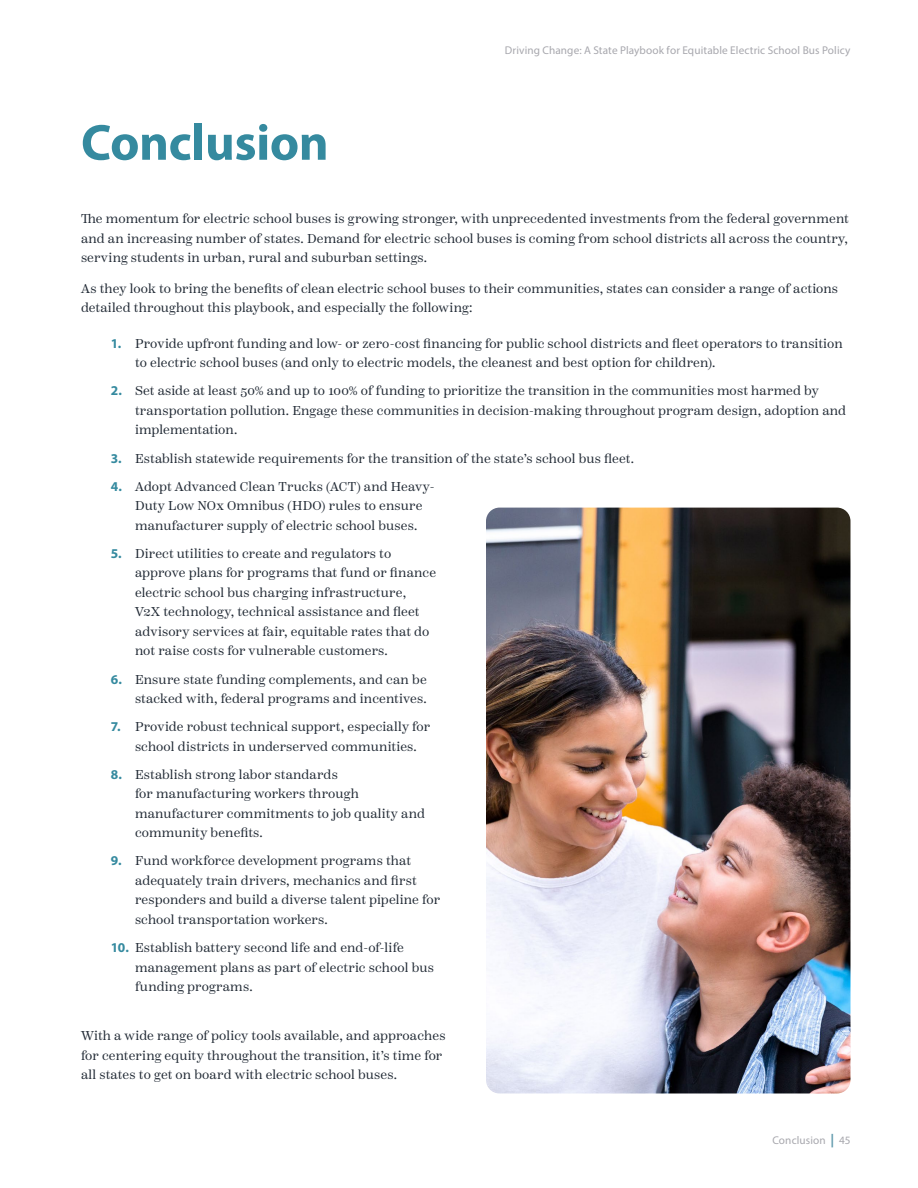
<style>
.page{position:relative;width:918px;height:1188px;background:#fff}
.page>*{position:absolute;margin:0;border:0;box-sizing:border-box;transform-origin:0 0}
.t1{font:700 51px "Myriad Pro";letter-spacing:-.01em;color:#358a9f}
.t2{font:12.75px/19.5px "Scotch Text";letter-spacing:.015em;color:#1e2732}
.t3{font:11.25px "Myriad Pro";letter-spacing:.01em;color:#a7a7ad}
.s1{font-family:"Myriad Pro";font-weight:700;font-size:13.5px;color:#358a9f}
.s2{font-weight:700;font-size:13.5px;color:#639bae}
</style>
<div class="page">
<img style="left:486px;top:508px;width:364px;height:585px">
<h1 class="t1" style="left:81px;top:109px;width:249px">Conclusion</h1>
<p class="t3" style="left:505px;top:43px;width:347px">Driving Change: A State Playbook for Equitable Electric School Bus Policy</p>
<p class="t2" style="left:81px;top:209px;width:769px;text-align:justify">The momentum for electric school buses is growing stronger, with unprecedented investments from the federal government and an increasing number of states. Demand for electric school buses is coming from school districts all across the country, serving students in urban, rural and suburban settings.</p>
<p class="t2" style="left:81px;top:279px;width:759px">As they look to bring the benefits of clean electric school buses to their communities, states can consider a range of actions detailed throughout this playbook, and especially the following:</p>
<p class="t2" style="left:135px;top:334px;width:709px;text-indent:-24px"><span class="s1">1.</span> Provide upfront funding and low- or zero-cost financing for public school districts and fleet operators to transition to electric school buses (and only to electric models, the cleanest and best option for children).</p>
<p class="t2" style="left:135px;top:381px;width:713px;text-indent:-24px"><span class="s1">2.</span> Set aside at least 50% and up to 100% of funding to prioritize the transition in the communities most harmed by transportation pollution. Engage these communities in decision-making throughout program design, adoption and implementation.</p>
<p class="t2" style="left:111px;top:449px;width:525px"><span class="s1">3.</span> Establish statewide requirements for the transition of the state’s school bus fleet.</p>
<p class="t2" style="left:135px;top:477px;width:301px;text-indent:-24px"><span class="s1">4.</span> Adopt Advanced Clean Trucks (ACT) and Heavy-<br>Duty Low NOx Omnibus (HDO) rules to ensure manufacturer supply of electric school buses.</p>
<p class="t2" style="left:135px;top:544px;width:303px;text-indent:-24px"><span class="s1">5.</span> Direct utilities to create and regulators to approve plans for programs that fund or finance electric school bus charging infrastructure,<br>V2X technology, technical assistance and fleet advisory services at fair, equitable rates that do not raise costs for vulnerable customers.</p>
<p class="t2" style="left:111px;top:669px;width:318px;text-align:right"><span class="s1">6.</span> Ensure state funding complements, and can be stacked with, federal programs and incentives.</p>
<p class="t2" style="left:135px;top:717px;width:297px;text-indent:-24px"><span class="s1">7.</span> Provide robust technical support, especially for school districts in underserved communities.</p>
<p class="t2" style="left:135px;top:765px;width:291px;text-indent:-24px"><span class="s1">8.</span> Establish strong labor standards<br>for manufacturing workers through manufacturer commitments to job quality and community benefits.</p>
<p class="t2" style="left:135px;top:851px;width:307px;text-indent:-24px"><span class="s1">9.</span> Fund workforce development programs that adequately train drivers, mechanics and first responders and build a diverse talent pipeline for school transportation workers.</p>
<p class="t2" style="left:135px;top:938px;width:300px;text-indent:-24px"><span class="s1">10.</span> Establish battery second life and end-of-life management plans as part of electric school bus funding programs.</p>
<p class="t2" style="left:81px;top:1026px;width:366px">With a wide range of policy tools available, and approaches for centering equity throughout the transition, it’s time for all states to get on board with electric school buses.</p>
<p class="t3" style="left:772px;top:1133px;width:80px">Conclusion <span class="s2">|</span> 45</p>
</div>
